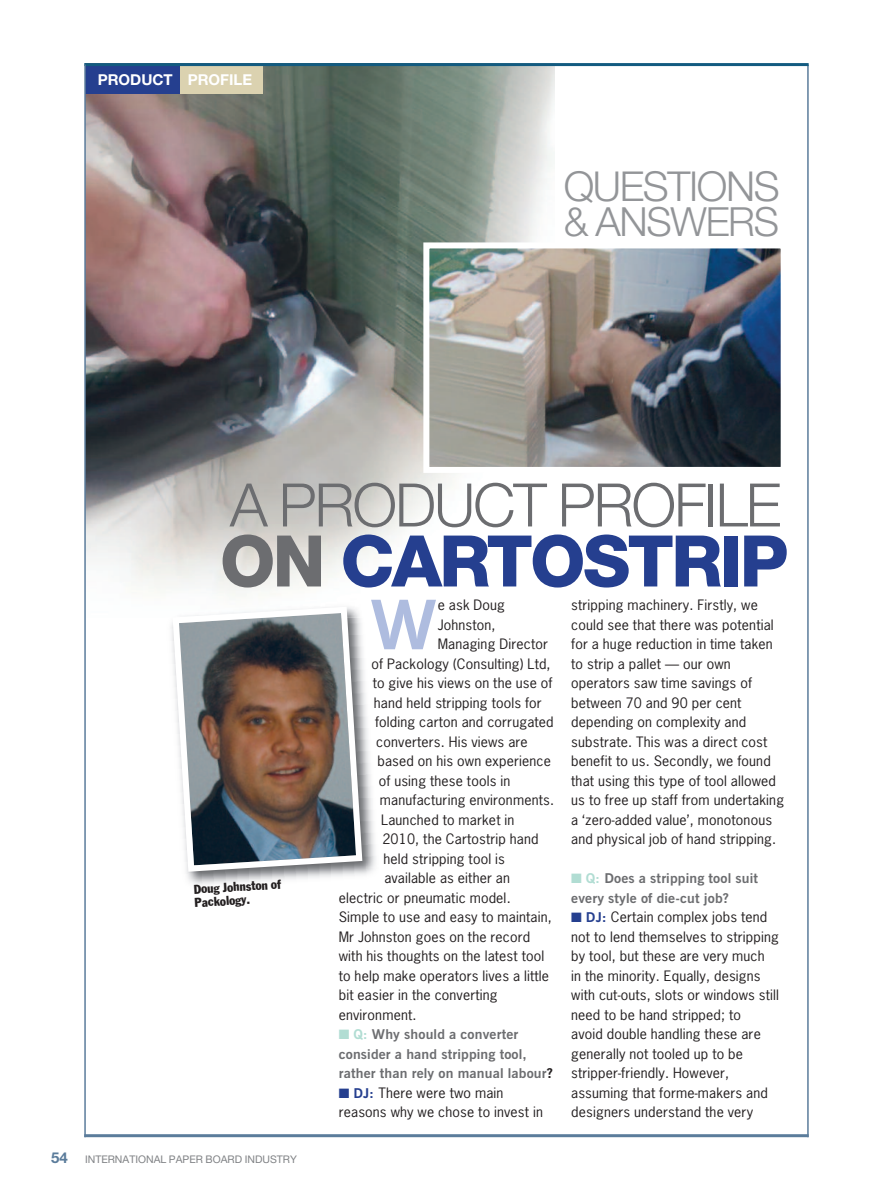
<style>
.page{position:relative;width:893px;height:1191px;background:#fff}
.page>*{position:absolute;margin:0;border:0;box-sizing:border-box;transform-origin:0 0}
.t1{font:800 71.25px "Helvetica Neue";letter-spacing:-.04em;color:#253f8f}
.t2{font:700 68.1px "News Gothic BT";color:#aebcdf;scale:1.04 1}
.t3{font:300 60px "Helvetica Neue";letter-spacing:-.035em;color:#6c6d70}
.t4{font:300 41.25px "Helvetica Neue";letter-spacing:-.035em;color:#939598}
.t5{font:300 40.2px "Helvetica Neue";letter-spacing:-.035em;color:#939598}
.t6{font:700 15px "Helvetica Neue";color:#fff}
.t7{font:13.5px/19.5px "News Gothic";letter-spacing:.01em;color:#231f20;scale:1.04 1}
.t8{font:700 13.5px/19.5px "News Gothic BT";letter-spacing:.01em;color:#6c6d70;scale:1.04 1}
.t9{font:condensed 12.75px/13.4px "Franklin Gothic";color:#231f20}
.t10{font:10.5px "Helvetica Neue";color:#808285}
.s1{color:#6c6d70}
.s2{font-weight:700;font-size:15px;color:#5b7c9b}
.s3{color:#b1ddd3}
.s4{color:#231f20}
.s5{color:#253f8f}
.s6{font-family:"News Gothic BT";font-weight:700;color:#253f8f}
</style>
<div class="page">
<img style="left:86px;top:66px;width:468px;height:530px">
<div style="left:85px;top:65px;width:96px;height:29px;background:#253f8f"></div>
<div style="left:180px;top:65px;width:83px;height:29px;background:#dbd2b0"></div>
<hr style="left:807px;top:65px;width:2px;height:1072px;background:#5b7c9b">
<hr style="left:84px;top:63px;width:725px;height:3px;background:#135b80">
<hr style="left:84px;top:1134px;width:725px;height:3px;background:#5b7c9b">
<img style="left:187px;top:716px;width:189px;height:169px">
<svg style="left:171px;top:607px;width:195px;height:268px"></svg>
<img style="left:430px;top:249px;width:350px;height:217px">
<div style="left:423px;top:242px;width:364px;height:231px;border:6px solid #fff"></div>
<hr style="left:84px;top:65px;width:2px;height:1072px;background:#5b7c9b">
<p class="t6" style="left:98px;top:70px;width:156px">PRODUCT PROFILE</p>
<h3 class="t4" style="left:564px;top:172px;width:217px">QUESTIONS</h3>
<h3 class="t5" style="left:564px;top:207px;width:217px">&amp; ANSWERS</h3>
<h3 class="t3" style="left:230px;top:483px;width:553px">A PRODUCT PROFILE</h3>
<h1 class="t1" style="left:220px;top:535px;width:570px"><span class="s1">ON</span> CARTOSTRIP</h1>
<p class="t9" style="left:193px;top:884px;width:89px;rotate:-4deg">Doug Johnston of<br>Packology.</p>
<p class="t10" style="left:51px;top:1153px;width:247px"><span class="s2">54</span> INTERNATIONAL PAPER BOARD INDUSTRY</p>
<h2 class="t2" style="left:370px;top:600px;width:66px">W</h2>
<p class="t7" style="left:438px;top:596px;width:66px">e ask Doug</p>
<p class="t7" style="left:438px;top:615px;width:57px">Johnston,</p>
<p class="t7" style="left:438px;top:635px;width:108px">Managing Director</p>
<p class="t7" style="left:371px;top:654px;width:174px">of Packology (Consulting) Ltd,</p>
<p class="t7" style="left:373px;top:674px;width:175px">to give his views on the use of</p>
<p class="t7" style="left:374px;top:693px;width:163px">hand held stripping tools for</p>
<p class="t7" style="left:375px;top:713px;width:173px">folding carton and corrugated</p>
<p class="t7" style="left:376px;top:732px;width:147px">converters. His views are</p>
<p class="t7" style="left:377px;top:752px;width:168px">based on his own experience</p>
<p class="t7" style="left:379px;top:771px;width:128px">of using these tools in</p>
<p class="t7" style="left:380px;top:791px;width:169px">manufacturing environments.</p>
<p class="t7" style="left:381px;top:810px;width:130px">Launched to market in</p>
<p class="t7" style="left:382px;top:830px;width:152px">2010, the Cartostrip hand</p>
<p class="t7" style="left:384px;top:849px;width:118px">held stripping tool is</p>
<p class="t7" style="left:384px;top:869px;width:122px">available as either an</p>
<p class="t7" style="left:339px;top:888px;width:167px">electric or pneumatic model.</p>
<p class="t7" style="left:339px;top:908px;width:206px">Simple to use and easy to maintain,</p>
<p class="t7" style="left:339px;top:927px;width:186px">Mr Johnston goes on the record</p>
<p class="t7" style="left:339px;top:947px;width:199px">with his thoughts on the latest tool</p>
<p class="t7" style="left:339px;top:966px;width:204px">to help make operators lives a little</p>
<p class="t7" style="left:339px;top:986px;width:154px">bit easier in the converting</p>
<p class="t7" style="left:339px;top:1005px;width:76px">environment.</p>
<p class="t8" style="left:339px;top:1026px;width:208px"><span class="s3">■ Q:</span> Why should a converter consider a hand stripping tool, rather than rely on manual labour<span class="s4">?</span></p>
<p class="t7" style="left:339px;top:1083px;width:198px"><span class="s5">■</span> <span class="s6">DJ:</span> There were two main reasons why we chose to invest in</p>
<p class="t7" style="left:571px;top:596px;width:206px">stripping machinery. Firstly, we could see that there was potential for a huge reduction in time taken to strip a pallet — our own operators saw time savings of between 70 and 90 per cent depending on complexity and substrate. This was a direct cost benefit to us. Secondly, we found that using this type of tool allowed us to free up staff from undertaking a ‘zero-added value’, monotonous and physical job of hand stripping.</p>
<p class="t8" style="left:571px;top:870px;width:181px"><span class="s3">■ Q:</span> Does a stripping tool suit every style of die-cut job?</p>
<p class="t7" style="left:571px;top:908px;width:201px"><span class="s5">■</span> <span class="s6">DJ:</span> Certain complex jobs tend not to lend themselves to stripping by tool, but these are very much<br>in the minority. Equally, designs with cut-outs, slots or windows still need to be hand stripped; to<br>avoid double handling these are generally not tooled up to be stripper-friendly. However, assuming that forme-makers and designers understand the very</p>
</div>
